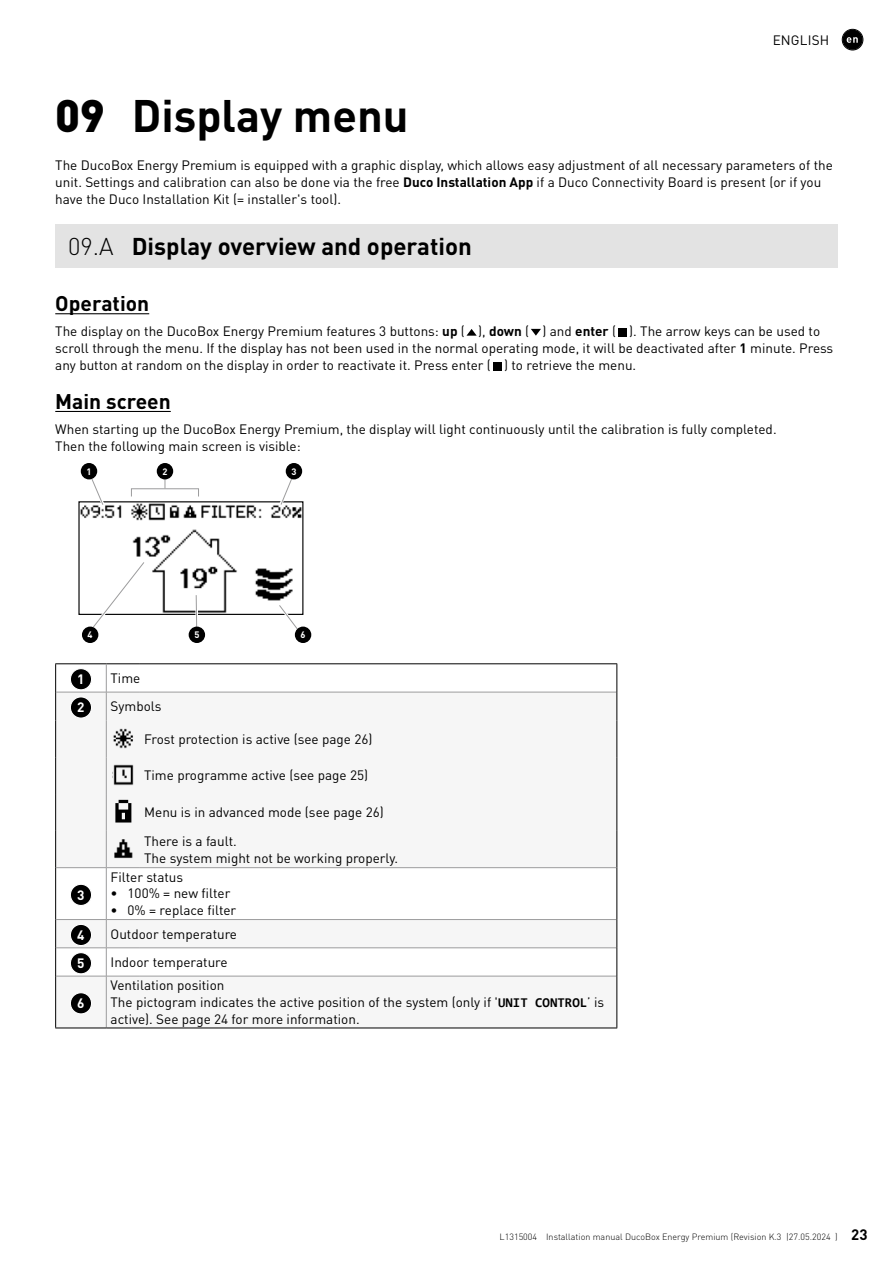
<style>
.page{position:relative;width:893px;height:1263px;background:#fff}
.page>*{position:absolute;margin:0;border:0;box-sizing:border-box;transform-origin:0 0}
.t1{font:700 45px "DINOT";color:#000}
.t2{font:700 24px "DINOT";color:#000}
.t3{font:700 21px "DINOT";color:#000}
.t4{font:700 15px "DINOT";color:#000}
.t5{font:13.5px/16.8px "DINOT";color:#000}
.t6{font:700 13.5px "DINOT";color:#fff}
.t7{font:700 9.3px "DINOT";color:#fff}
.t8{font:300 9px "DINOT";color:#000}
.s1{font-weight:900}
.s2{font-weight:700}
.s3{font-weight:300}
.s4{font-family:"Consolas";font-weight:700}
</style>
<div class="page">
<div style="left:842px;top:30px;width:21px;height:20px;background:#000;border-radius:50%"></div>
<svg style="left:847px;top:37px;width:11px;height:6px"></svg>
<div style="left:842px;top:29px;width:21px;height:21px;border:1px solid #000;border-radius:50%"></div>
<div style="left:55px;top:224px;width:783px;height:44px;background:#e3e3e3"></div>
<hr style="left:55px;top:313px;width:94px;height:1px;background:#000">
<hr style="left:55px;top:411px;width:116px;height:1px;background:#000">
<svg style="left:466px;top:329px;width:11px;height:7px"></svg>
<svg style="left:531px;top:329px;width:10px;height:7px"></svg>
<svg style="left:618px;top:328px;width:9px;height:9px"></svg>
<div style="left:619px;top:328px;width:8px;height:8px;background:#000"></div>
<div style="left:493px;top:362px;width:9px;height:8px;background:#000"></div>
<svg style="left:78px;top:467px;width:226px;height:168px"></svg>
<div style="left:81px;top:463px;width:16px;height:16px;background:#000;border-radius:50%"></div>
<div style="left:286px;top:463px;width:16px;height:16px;background:#000;border-radius:50%"></div>
<div style="left:157px;top:463px;width:16px;height:16px;background:#000;border-radius:50%"></div>
<div style="left:82px;top:627px;width:16px;height:16px;background:#000;border-radius:50%"></div>
<div style="left:189px;top:627px;width:16px;height:16px;background:#000;border-radius:50%"></div>
<div style="left:295px;top:627px;width:16px;height:16px;background:#000;border-radius:50%"></div>
<svg style="left:56px;top:664px;width:560px;height:28px"></svg>
<svg style="left:56px;top:693px;width:560px;height:334px;fill:#f6f6f6"></svg>
<hr style="left:55px;top:663px;width:51px;height:1px;background:#000">
<hr style="left:106px;top:663px;width:34px;height:1px;background:#000">
<hr style="left:140px;top:663px;width:477px;height:1px;background:#000">
<svg style="left:55px;top:664px;width:1px;height:56px"></svg>
<hr style="left:55px;top:720px;width:1px;height:37px;background:#000">
<hr style="left:616px;top:720px;width:1px;height:37px;background:#000">
<hr style="left:55px;top:757px;width:1px;height:37px;background:#000">
<hr style="left:616px;top:757px;width:1px;height:37px;background:#000">
<hr style="left:55px;top:794px;width:1px;height:37px;background:#000">
<hr style="left:616px;top:794px;width:1px;height:37px;background:#000">
<hr style="left:55px;top:831px;width:1px;height:37px;background:#000">
<hr style="left:616px;top:831px;width:1px;height:37px;background:#000">
<hr style="left:55px;top:868px;width:1px;height:51px;background:#000">
<svg style="left:55px;top:919px;width:1px;height:57px"></svg>
<hr style="left:55px;top:976px;width:1px;height:51px;background:#000">
<hr style="left:56px;top:692px;width:50px;height:1px;background:#9c9c9d">
<hr style="left:106px;top:692px;width:34px;height:1px;background:#9c9c9d">
<svg style="left:106px;top:664px;width:1px;height:56px"></svg>
<hr style="left:140px;top:692px;width:476px;height:1px;background:#9c9c9d">
<hr style="left:106px;top:720px;width:1px;height:37px;background:#9c9c9d">
<hr style="left:106px;top:757px;width:1px;height:37px;background:#9c9c9d">
<hr style="left:106px;top:794px;width:1px;height:37px;background:#9c9c9d">
<hr style="left:106px;top:831px;width:1px;height:36px;background:#9c9c9d">
<hr style="left:56px;top:867px;width:50px;height:1px;background:#9c9c9d">
<hr style="left:106px;top:867px;width:34px;height:1px;background:#9c9c9d">
<hr style="left:106px;top:868px;width:1px;height:51px;background:#9c9c9d">
<hr style="left:140px;top:867px;width:476px;height:1px;background:#9c9c9d">
<hr style="left:56px;top:919px;width:50px;height:1px;background:#9c9c9d">
<hr style="left:106px;top:919px;width:34px;height:1px;background:#9c9c9d">
<hr style="left:140px;top:919px;width:476px;height:1px;background:#9c9c9d">
<hr style="left:56px;top:947px;width:50px;height:1px;background:#9c9c9d">
<hr style="left:106px;top:947px;width:34px;height:1px;background:#9c9c9d">
<svg style="left:106px;top:920px;width:1px;height:56px"></svg>
<hr style="left:140px;top:947px;width:476px;height:1px;background:#9c9c9d">
<hr style="left:56px;top:976px;width:50px;height:1px;background:#9c9c9d">
<hr style="left:106px;top:976px;width:34px;height:1px;background:#9c9c9d">
<hr style="left:106px;top:976px;width:1px;height:51px;background:#9c9c9d">
<hr style="left:140px;top:976px;width:476px;height:1px;background:#9c9c9d">
<svg style="left:616px;top:664px;width:1px;height:56px"></svg>
<hr style="left:616px;top:868px;width:1px;height:51px;background:#000">
<svg style="left:616px;top:919px;width:1px;height:57px"></svg>
<hr style="left:616px;top:976px;width:1px;height:51px;background:#000">
<hr style="left:55px;top:1027px;width:51px;height:1px;background:#000">
<hr style="left:106px;top:1027px;width:34px;height:1px;background:#000">
<hr style="left:140px;top:1027px;width:477px;height:1px;background:#000">
<div style="left:70px;top:669px;width:22px;height:21px;background:#000;border-radius:50%"></div>
<div style="left:70px;top:668px;width:22px;height:22px;border:1px solid #fff;border-radius:50%"></div>
<div style="left:70px;top:697px;width:22px;height:21px;background:#000;border-radius:50%"></div>
<div style="left:70px;top:696px;width:22px;height:23px;border:1px solid #fff;border-radius:50%"></div>
<img style="left:113px;top:727px;width:21px;height:23px">
<img style="left:113px;top:764px;width:21px;height:23px">
<img style="left:113px;top:799px;width:21px;height:27px">
<img style="left:113px;top:835px;width:21px;height:28px">
<div style="left:70px;top:884px;width:22px;height:21px;background:#000;border-radius:50%"></div>
<div style="left:70px;top:884px;width:22px;height:22px;border:1px solid #fff;border-radius:50%"></div>
<div style="left:70px;top:924px;width:22px;height:21px;background:#000;border-radius:50%"></div>
<div style="left:70px;top:924px;width:22px;height:22px;border:1px solid #fff;border-radius:50%"></div>
<div style="left:70px;top:953px;width:22px;height:21px;background:#000;border-radius:50%"></div>
<div style="left:70px;top:952px;width:22px;height:22px;border:1px solid #fff;border-radius:50%"></div>
<div style="left:70px;top:993px;width:22px;height:21px;background:#000;border-radius:50%"></div>
<div style="left:70px;top:992px;width:22px;height:22px;border:1px solid #fff;border-radius:50%"></div>
<p class="t5" style="left:773px;top:31px;width:58px">ENGLISH</p>
<h1 class="t1" style="left:55px;top:85px;width:355px"><span class="s1">09</span> Display menu</h1>
<p class="t5" style="left:55px;top:156px;width:779px">The DucoBox Energy Premium is equipped with a graphic display, which allows easy adjustment of all necessary parameters of the unit. Settings and calibration can also be done via the free <span class="s2">Duco Installation App</span> if a Duco Connectivity Board is present (or if you have the Duco Installation Kit (= installer's tool).</p>
<h2 class="t2" style="left:68px;top:230px;width:405px"><span class="s3">09.A</span> Display overview and operation</h2>
<h3 class="t3" style="left:55px;top:289px;width:95px">Operation</h3>
<p class="t5" style="left:55px;top:322px;width:780px">The display on the DucoBox Energy Premium features 3 buttons: <span class="s2">up</span> ( ), <span class="s2">down</span> ( ) and <span class="s2">enter</span> ( ). The arrow keys can be used to scroll through the menu. If the display has not been used in the normal operating mode, it will be deactivated after <span class="s2">1</span> minute. Press any button at random on the display in order to reactivate it. Press enter ( ) to retrieve the menu.</p>
<h3 class="t3" style="left:55px;top:387px;width:117px">Main screen</h3>
<p class="t5" style="left:55px;top:420px;width:720px">When starting up the DucoBox Energy Premium, the display will light continuously until the calibration is fully completed.<br>Then the following main screen is visible:</p>
<p class="t7" style="left:86px;top:465px;width:7px">1</p>
<p class="t7" style="left:162px;top:465px;width:7px">2</p>
<p class="t7" style="left:291px;top:465px;width:7px">3</p>
<p class="t7" style="left:88px;top:628px;width:7px">4</p>
<p class="t7" style="left:194px;top:628px;width:7px">5</p>
<p class="t7" style="left:301px;top:628px;width:7px">6</p>
<p class="t6" style="left:77px;top:670px;width:9px">1</p>
<p class="t5" style="left:111px;top:669px;width:31px">Time</p>
<p class="t6" style="left:77px;top:698px;width:9px">2</p>
<p class="t5" style="left:111px;top:697px;width:53px">Symbols</p>
<p class="t5" style="left:144px;top:730px;width:230px">Frost protection is active (see page 26)</p>
<p class="t5" style="left:144px;top:766px;width:226px">Time programme active (see page 25)</p>
<p class="t5" style="left:144px;top:798px;width:241px;line-height:28.3px">Menu is in advanced mode (see page 26)<br>There is a fault.</p>
<p class="t5" style="left:144px;top:849px;width:253px">The system might not be working properly.</p>
<p class="t6" style="left:77px;top:886px;width:9px">3</p>
<p class="t5" style="left:111px;top:868px;width:74px">Filter status</p>
<p class="t5" style="left:111px;top:884px;width:121px">• 100% = new filter</p>
<p class="t5" style="left:111px;top:901px;width:127px">• 0% = replace filter</p>
<p class="t6" style="left:77px;top:926px;width:9px">4</p>
<p class="t5" style="left:111px;top:925px;width:128px">Outdoor temperature</p>
<p class="t6" style="left:77px;top:954px;width:9px">5</p>
<p class="t5" style="left:111px;top:953px;width:119px">Indoor temperature</p>
<p class="t6" style="left:77px;top:994px;width:9px">6</p>
<p class="t5" style="left:111px;top:976px;width:495px">Ventilation position<br>The pictogram indicates the active position of the system (only if '<span class="s4">UNIT CONTROL</span>’ is active). See page 24 for more information.</p>
<p class="t8" style="left:500px;top:1230px;width:340px">L1315004 Installation manual DucoBox Energy Premium (Revision K.3 |27.05.2024 )</p>
<p class="t4" style="left:851px;top:1224px;width:18px">23</p>
</div>
